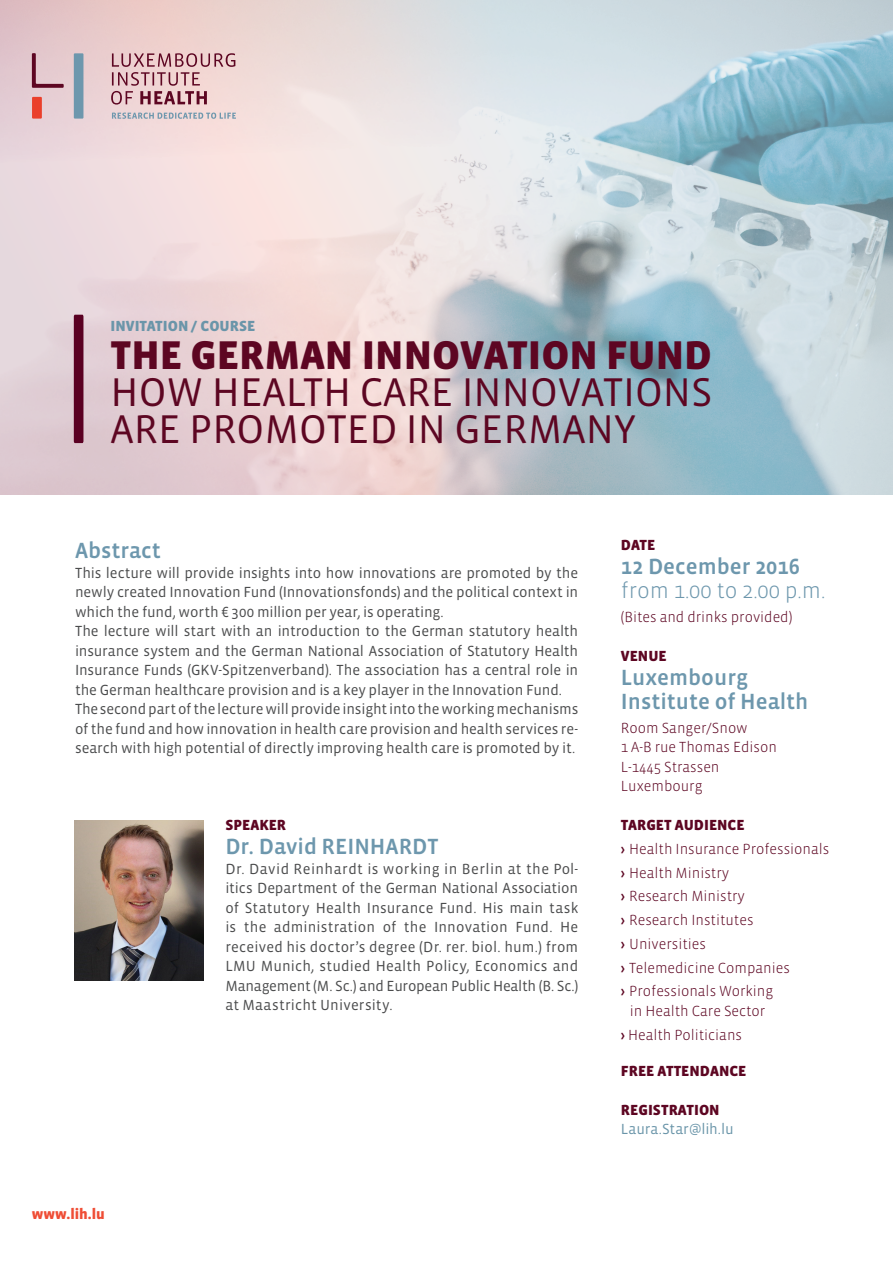
<style>
.page{position:relative;width:893px;height:1263px;background:#fff}
.page>*{position:absolute;margin:0;border:0;box-sizing:border-box;transform-origin:0 0}
.t1{font:41.1px/37.2px "Vista Sans OT";color:#5d0622}
.t2{font:900 41.1px "Vista Sans";color:#5d0622}
.t3{font:500 22.5px/24px "Vista Sans OT";color:#6d97ad}
.t4{font:300 22.5px "Vista Sans OT";color:#6d97ad}
.t5{font:15px/19.5px "Vista Sans OT";letter-spacing:-.005em;color:#4b4c4d}
.t6{font:300 15px/23.7px "Vista Sans OT";color:#5d0622}
.t7{font:900 15px "Vista Sans";color:#5d0622}
.t8{font:15px "Vista Sans OT";letter-spacing:-.01em;color:#6a95a9}
.t9{font:900 15px "Vista Sans";color:#6a95a9}
.t10{font:900 15px "Vista Sans";color:#ef4d35}
.s1{font-weight:500}
</style>
<div class="page">
<svg style="left:0;top:0;width:893px;height:494px;background:#d0d1d6"></svg>
<svg style="left:74px;top:315px;width:9px;height:128px"></svg>
<svg style="left:32px;top:53px;width:32px;height:35px"></svg>
<div style="left:32px;top:97px;width:10px;height:22px;background:#ea3f2b"></div>
<div style="left:74px;top:53px;width:9px;height:66px;background:#6d97ad"></div>
<svg style="left:112px;top:113px;width:124px;height:6px"></svg>
<svg style="left:111px;top:53px;width:124px;height:52px;background:#d1a9ad"></svg>
<img style="left:74px;top:820px;width:129px;height:160px">
<p class="t9" style="left:111px;top:319px;width:146px">INVITATION / COURSE</p>
<h1 class="t2" style="left:111px;top:334px;width:603px">THE GERMAN INNOVATION FUND</h1>
<h1 class="t1" style="left:111px;top:374px;width:603px">HOW HEALTH CARE INNOVATIONS<br>ARE PROMOTED IN GERMANY</h1>
<h2 class="t3" style="left:75px;top:539px;width:87px">Abstract</h2>
<p class="t5" style="left:75px;top:563px;width:505px">This lecture will provide insights into how innovations are promoted by the newly created Innovation Fund (Innovationsfonds) and the political context in which the fund, worth € 300 million per year, is operating.<br>The lecture will start with an introduction to the German statutory health insurance system and the German National Association of Statutory Health Insurance Funds (GKV-Spitzenverband). The association has a central role in the German healthcare provision and is a key player in the Innovation Fund.<br>The second part of the lecture will provide insight into the working mechanisms of the fund and how innovation in health care provision and health services re&shy;search with high potential of directly improving health care is promoted by it.</p>
<p class="t10" style="left:32px;top:1206px;width:75px">www.lih.lu</p>
<p class="t7" style="left:225px;top:817px;width:62px">SPEAKER</p>
<h2 class="t3" style="left:225px;top:835px;width:215px">Dr. David REINHARDT</h2>
<p class="t5" style="left:225px;top:859px;width:354px;text-align:justify">Dr. David Reinhardt is working in Berlin at the Pol&shy;itics Department of the German National Association of Statutory Health Insurance Fund. His main task is the administration of the Innovation Fund. He received his doctor’s degree (Dr. rer. biol. hum.) from LMU Munich, studied Health Policy, Economics and Management (M. Sc.) and European Public Health (B. Sc.) at Maastricht University.</p>
<p class="t7" style="left:621px;top:537px;width:36px">DATE</p>
<h2 class="t3" style="left:621px;top:555px;width:181px">12 December 2016</h2>
<h2 class="t4" style="left:621px;top:579px;width:206px">from 1.00 to 2.00 p.m.</h2>
<p class="t6" style="left:621px;top:605px;width:173px">(Bites and drinks provided)</p>
<p class="t7" style="left:621px;top:648px;width:47px">VENUE</p>
<h2 class="t3" style="left:621px;top:666px;width:189px">Luxembourg<br>Institute of Health</h2>
<p class="t6" style="left:621px;top:718px;width:158px;line-height:19.5px">Room Sanger/Snow<br>1 A-B rue Thomas Edison<br>L-1445 Strassen<br>Luxembourg</p>
<p class="t7" style="left:621px;top:817px;width:125px">TARGET AUDIENCE</p>
<p class="t6" style="left:621px;top:837px;width:210px"><span class="s1">›</span> Health Insurance Professionals <span class="s1">›</span> Health Ministry<br><span class="s1">›</span> Research Ministry<br><span class="s1">›</span> Research Institutes<br><span class="s1">›</span> Universities<br><span class="s1">›</span> Telemedicine Companies<br><span class="s1">›</span> Professionals Working</p>
<p class="t6" style="left:621px;top:999px;width:146px;text-indent:9px">in Health Care Sector <span class="s1">›</span> Health Politicians</p>
<p class="t7" style="left:621px;top:1063px;width:127px">FREE ATTENDANCE</p>
<p class="t7" style="left:621px;top:1102px;width:100px">REGISTRATION</p>
<p class="t8" style="left:621px;top:1121px;width:114px">Laura.Star@lih.lu</p>
</div>
